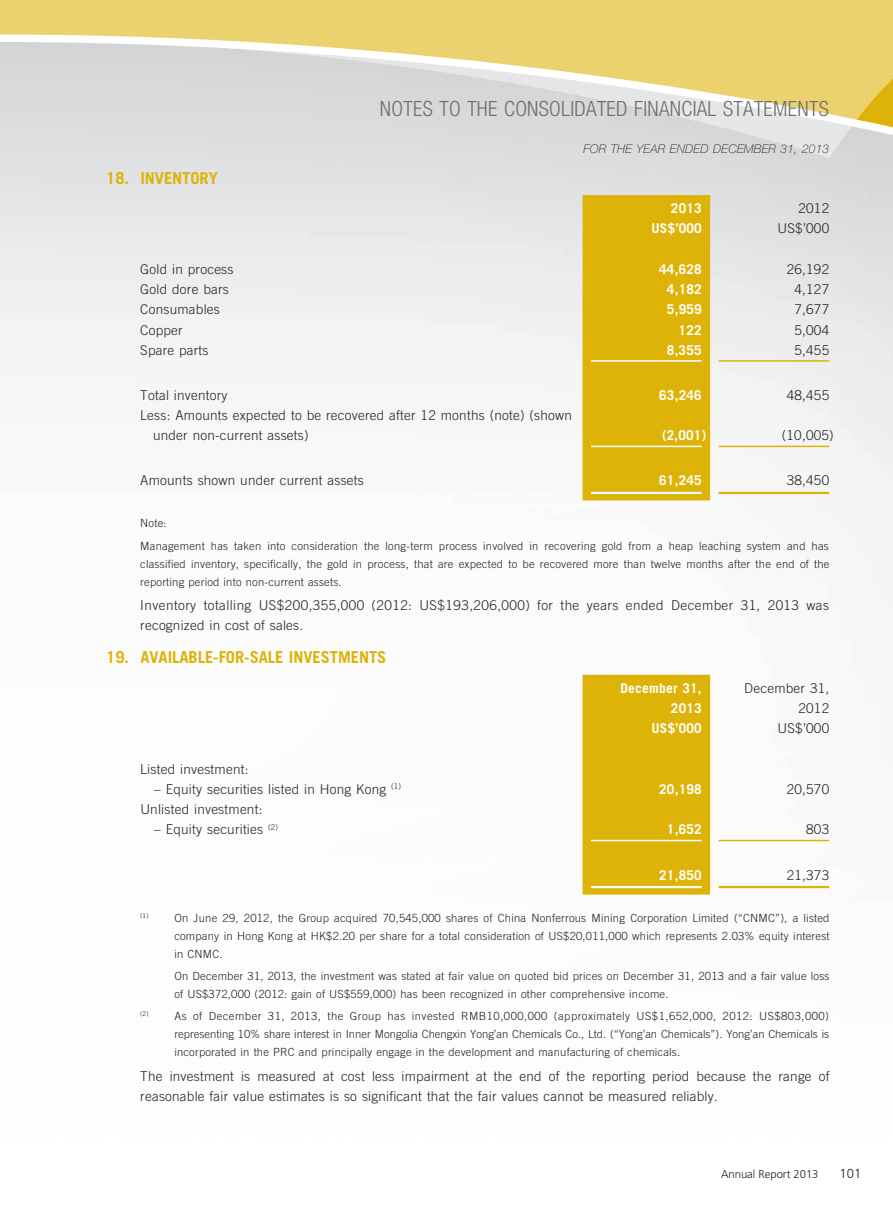
<style>
.page{position:relative;width:893px;height:1212px;background:#fff}
.page>*{position:absolute;margin:0;border:0;box-sizing:border-box;transform-origin:0 0}
.t1{font:300 condensed 21px "Helvetica Neue LT Std";letter-spacing:.015em;color:#6c6d70}
.t2{font:700 16.5px "Trade Gothic LT Std";letter-spacing:-.005em;color:#deb308}
.t3{font:300 13.5px/20.2px "Trade Gothic LT Std";letter-spacing:.015em;color:#231f20}
.t4{font:700 13.5px/20.2px "Trade Gothic LT Std";letter-spacing:.015em;color:#fff;text-align:right}
.t5{font:300 13.05px "Frutiger LT Std";color:#231f20}
.t6{font:italic 100 12px "Helvetica Neue LT Std";letter-spacing:.015em;color:#231f20}
.t7{font:300 11.25px/18px "Trade Gothic LT Std";letter-spacing:.015em;color:#231f20}
.t8{font:300 11.25px "Frutiger LT Std";color:#231f20}
</style>
<div class="page">
<svg style="left:0;top:0;width:893px;height:158px;background:#e2d8b0"></svg>
<div style="left:583px;top:195px;width:127px;height:305px;background:#deb308"></div>
<hr style="left:591px;top:360px;width:111px;height:2px;background:#fff">
<hr style="left:719px;top:360px;width:110px;height:2px;background:#deb308">
<hr style="left:591px;top:446px;width:111px;height:1px;background:#fff">
<hr style="left:719px;top:446px;width:110px;height:1px;background:#deb308">
<hr style="left:591px;top:492px;width:111px;height:2px;background:#fff">
<hr style="left:719px;top:492px;width:110px;height:2px;background:#deb308">
<div style="left:583px;top:675px;width:127px;height:219px;background:#deb308"></div>
<hr style="left:591px;top:840px;width:111px;height:1px;background:#fff">
<hr style="left:719px;top:840px;width:110px;height:1px;background:#deb308">
<hr style="left:591px;top:886px;width:111px;height:2px;background:#fff">
<hr style="left:719px;top:886px;width:110px;height:2px;background:#deb308">
<h1 class="t1" style="left:380px;top:97px;width:450px">NOTES TO THE CONSOLIDATED FINANCIAL STATEMENTS</h1>
<p class="t2" style="left:106px;top:168px;width:113px">18. INVENTORY</p>
<p class="t6" style="left:583px;top:142px;width:247px">FOR THE YEAR ENDED DECEMBER 31, 2013</p>
<p class="t4" style="left:671px;top:198px;width:32px">2013</p>
<p class="t3" style="left:798px;top:198px;width:32px">2012</p>
<p class="t4" style="left:651px;top:218px;width:52px">US$’000</p>
<p class="t3" style="left:778px;top:218px;width:53px">US$’000</p>
<p class="t3" style="left:140px;top:259px;width:95px">Gold in process</p>
<p class="t4" style="left:659px;top:259px;width:44px">44,628</p>
<p class="t3" style="left:787px;top:259px;width:44px">26,192</p>
<p class="t3" style="left:140px;top:279px;width:90px">Gold dore bars</p>
<p class="t4" style="left:667px;top:279px;width:36px">4,182</p>
<p class="t3" style="left:794px;top:279px;width:36px">4,127</p>
<p class="t3" style="left:140px;top:299px;width:81px">Consumables</p>
<p class="t4" style="left:667px;top:299px;width:36px">5,959</p>
<p class="t3" style="left:794px;top:299px;width:36px">7,677</p>
<p class="t3" style="left:140px;top:319px;width:44px">Copper</p>
<p class="t4" style="left:679px;top:319px;width:24px">122</p>
<p class="t3" style="left:794px;top:319px;width:36px">5,004</p>
<p class="t3" style="left:140px;top:340px;width:70px">Spare parts</p>
<p class="t4" style="left:667px;top:340px;width:36px">8,355</p>
<p class="t3" style="left:794px;top:340px;width:36px">5,455</p>
<p class="t3" style="left:140px;top:385px;width:89px">Total inventory</p>
<p class="t4" style="left:659px;top:385px;width:44px">63,246</p>
<p class="t3" style="left:787px;top:385px;width:44px">48,455</p>
<p class="t3" style="left:153px;top:405px;width:420px;text-indent:-13px">Less: Amounts expected to be recovered after 12 months (note) (shown under non-current assets)</p>
<p class="t4" style="left:662px;top:425px;width:46px">(2,001)</p>
<p class="t3" style="left:782px;top:425px;width:53px">(10,005)</p>
<p class="t3" style="left:140px;top:470px;width:225px">Amounts shown under current assets</p>
<p class="t4" style="left:659px;top:470px;width:44px">61,245</p>
<p class="t3" style="left:787px;top:470px;width:44px">38,450</p>
<p class="t7" style="left:140px;top:512px;width:690px;line-height:22.2px">Note:<br>Management has taken into consideration the long-term process involved in recovering gold from a heap leaching system and has</p>
<p class="t7" style="left:140px;top:554px;width:691px">classified inventory, specifically, the gold in process, that are expected to be recovered more than twelve months after the end of the reporting period into non-current assets.</p>
<p class="t3" style="left:140px;top:595px;width:690px">Inventory totalling US$200,355,000 (2012: US$193,206,000) for the years ended December 31, 2013 was recognized in cost of sales.</p>
<p class="t2" style="left:106px;top:647px;width:282px">19. AVAILABLE-FOR-SALE INVESTMENTS</p>
<p class="t4" style="left:620px;top:677px;width:83px">December 31,<br>2013</p>
<p class="t3" style="left:744px;top:678px;width:87px;text-align:right">December 31,<br>2012</p>
<p class="t4" style="left:651px;top:718px;width:52px">US$’000</p>
<p class="t3" style="left:778px;top:718px;width:53px">US$’000</p>
<p class="t3" style="left:140px;top:759px;width:110px">Listed investment:</p>
<p class="t3" style="left:154px;top:779px;width:248px">– Equity securities listed in Hong Kong <sup>(1)</sup></p>
<p class="t4" style="left:659px;top:779px;width:44px">20,198</p>
<p class="t3" style="left:787px;top:779px;width:44px">20,570</p>
<p class="t3" style="left:140px;top:799px;width:124px">Unlisted investment:</p>
<p class="t3" style="left:154px;top:819px;width:125px">– Equity securities <sup>(2)</sup></p>
<p class="t4" style="left:667px;top:819px;width:36px">1,652</p>
<p class="t3" style="left:806px;top:819px;width:24px">803</p>
<p class="t4" style="left:659px;top:864px;width:44px">21,850</p>
<p class="t3" style="left:787px;top:864px;width:44px">21,373</p>
<p class="t7" style="left:174px;top:908px;width:657px;text-align:justify;text-indent:-34px"><sup>(1)</sup> On June 29, 2012, the Group acquired 70,545,000 shares of China Nonferrous Mining Corporation Limited (“CNMC”), a listed company in Hong Kong at HK$2.20 per share for a total consideration of US$20,011,000 which represents 2.03% equity interest in CNMC.</p>
<p class="t7" style="left:174px;top:966px;width:657px">On December 31, 2013, the investment was stated at fair value on quoted bid prices on December 31, 2013 and a fair value loss of US$372,000 (2012: gain of US$559,000) has been recognized in other comprehensive income.</p>
<p class="t7" style="left:174px;top:1007px;width:656px;text-align:justify;text-indent:-34px"><sup>(2)</sup> As of December 31, 2013, the Group has invested RMB10,000,000 (approximately US$1,652,000, 2012: US$803,000) representing 10% share interest in Inner Mongolia Chengxin Yong’an Chemicals Co., Ltd. (“Yong’an Chemicals”). Yong’an Chemicals is incorporated in the PRC and principally engage in the development and manufacturing of chemicals.</p>
<p class="t3" style="left:140px;top:1065px;width:691px">The investment is measured at cost less impairment at the end of the reporting period because the range of reasonable fair value estimates is so significant that the fair values cannot be measured reliably.</p>
<p class="t8" style="left:721px;top:1167px;width:99px">Annual Report 2013</p>
<p class="t5" style="left:839px;top:1166px;width:23px">101</p>
</div>
